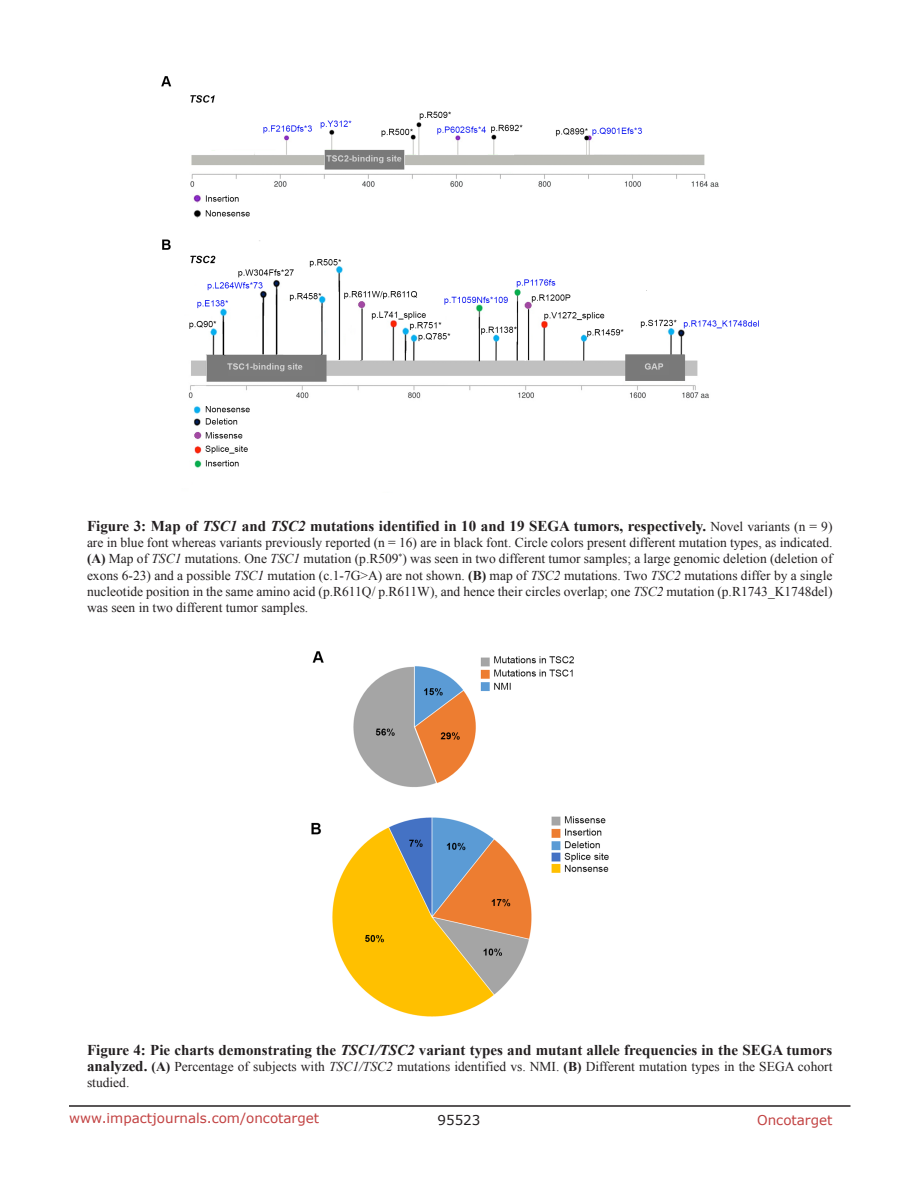
<style>
.page{position:relative;width:918px;height:1188px;background:#fff}
.page>*{position:absolute;margin:0;border:0;box-sizing:border-box;transform-origin:0 0}
.t1{font:700 15px "Times New Roman";color:#231f20}
.t2{font:13.5px/16.2px "Times New Roman";color:#231f20;text-align:justify}
.t3{font:13.5px "Verdana";color:#c24141}
.t4{font:13.5px "Verdana";color:#231f20}
.s1{font-style:italic}
.s2{font-weight:400;font-size:13.5px}
.s3{font-weight:700}
.s4{font-weight:700;font-size:15px}
</style>
<div class="page">
<hr style="left:69px;top:1105px;width:781px;height:2px;background:#231f20">
<img style="left:161px;top:76px;width:598px;height:392px">
<img style="left:311px;top:651px;width:298px;height:366px">
<p class="t1" style="left:87px;top:516px;width:747px">Figure 3: Map of <span class="s1">TSC1</span> and <span class="s1">TSC2</span> mutations identified in 10 and 19 SEGA tumors, respectively. <span class="s2">Novel variants (n = 9)</span></p>
<p class="t2" style="left:87px;top:534px;width:747px">are in blue font whereas variants previously reported (n = 16) are in black font. Circle colors present different mutation types, as indicated. <span class="s3">(A)</span> Map of <span class="s1">TSC1</span> mutations. One <span class="s1">TSC1</span> mutation (p.R509<sup>*</sup>) was seen in two different tumor samples; a large genomic deletion (deletion of exons 6-23) and a possible <span class="s1">TSC1</span> mutation (c.1-7G&gt;A) are not shown. <span class="s3">(B)</span> map of <span class="s1">TSC2</span> mutations. Two <span class="s1">TSC2</span> mutations differ by a single nucleotide position in the same amino acid (p.R611Q/ p.R611W), and hence their circles overlap; one <span class="s1">TSC2</span> mutation (p.R1743_K1748del) was seen in two different tumor samples.</p>
<p class="t1" style="left:87px;top:1039px;width:747px">Figure 4: Pie charts demonstrating the <span class="s1">TSC1/TSC2</span> variant types and mutant allele frequencies in the SEGA tumors</p>
<p class="t2" style="left:87px;top:1058px;width:747px"><span class="s4">analyzed.</span> <span class="s3">(A)</span> Percentage of subjects with <span class="s1">TSC1/TSC2</span> mutations identified vs. NMI. <span class="s3">(B)</span> Different mutation types in the SEGA cohort studied.</p>
<p class="t3" style="left:69px;top:1109px;width:252px">www.impactjournals.com/oncotarget</p>
<p class="t4" style="left:438px;top:1111px;width:44px">95523</p>
<p class="t3" style="left:757px;top:1111px;width:77px">Oncotarget</p>
</div>
